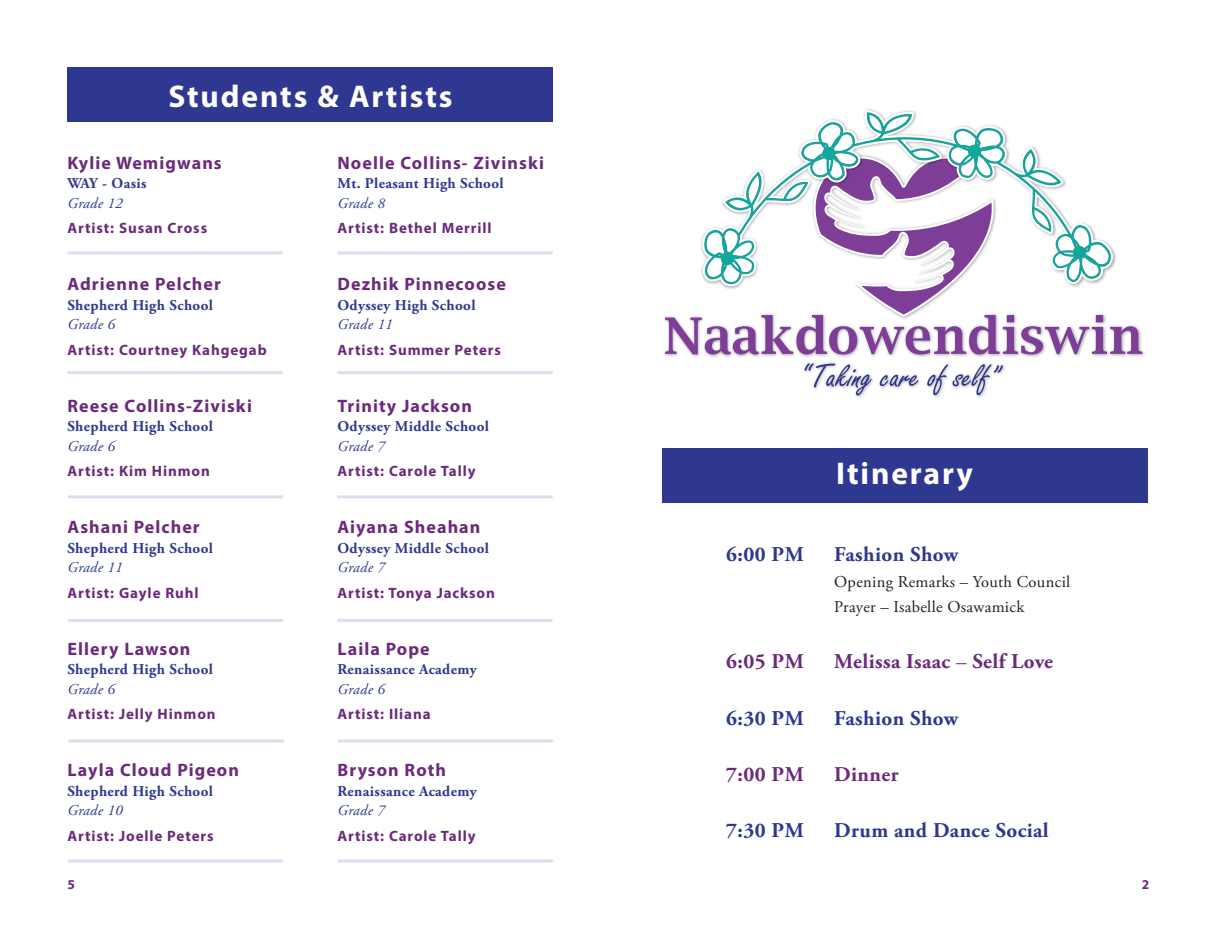
<style>
.page{position:relative;width:1215px;height:945px;background:#fff}
.page>*{position:absolute;margin:0;border:0;box-sizing:border-box;transform-origin:0 0}
.t1{font:700 31.5px "Myriad Pro";letter-spacing:.06em;color:#fff}
.t2{font:700 21px "Adobe Garamond Pro";letter-spacing:.02em;color:#2f3890}
.t3{font:700 21px "Adobe Garamond Pro";letter-spacing:.02em;color:#6b2a7b}
.t4{font:700 18px "Myriad Pro";letter-spacing:.06em;color:#6b2a7b}
.t5{font:16.5px/25.5px "Adobe Garamond Pro";letter-spacing:.02em;color:#231f20}
.t6{font:700 15px "Myriad Pro";letter-spacing:.06em;color:#6b2a7b}
.t7{font:700 15px "Adobe Garamond Pro";letter-spacing:.025em;color:#2f3890}
.t8{font:italic 15px "Adobe Garamond Pro";letter-spacing:.025em;color:#2f3890}
.t9{font:700 13.5px "Myriad Pro";color:#6b2a7b}
.s1{font-weight:400}
</style>
<div class="page">
<div style="left:68px;top:68px;width:486px;height:54px;background:#2f3890"></div>
<img style="left:664px;top:317px;width:481px;height:40px">
<img style="left:804px;top:362px;width:201px;height:36px">
<svg style="left:805px;top:363px;width:67px;height:32px"></svg>
<svg style="left:880px;top:375px;width:38px;height:12px"></svg>
<svg style="left:927px;top:364px;width:76px;height:31px"></svg>
<svg style="left:665px;top:115px;width:477px;height:240px"></svg>
<div style="left:662px;top:448px;width:486px;height:54px;background:#2f3890"></div>
<hr style="left:69px;top:495px;width:213px;height:3px;background:#dfddee">
<hr style="left:338px;top:495px;width:213px;height:3px;background:#dfddee">
<hr style="left:69px;top:619px;width:213px;height:3px;background:#dfddee">
<hr style="left:338px;top:619px;width:213px;height:3px;background:#dfddee">
<hr style="left:70px;top:740px;width:213px;height:2px;background:#dfddee">
<hr style="left:339px;top:740px;width:213px;height:2px;background:#dfddee">
<hr style="left:69px;top:860px;width:213px;height:2px;background:#dfddee">
<hr style="left:339px;top:860px;width:213px;height:2px;background:#dfddee">
<hr style="left:69px;top:251px;width:213px;height:3px;background:#dfddee">
<hr style="left:69px;top:371px;width:213px;height:3px;background:#dfddee">
<hr style="left:339px;top:251px;width:213px;height:3px;background:#dfddee">
<hr style="left:339px;top:371px;width:213px;height:3px;background:#dfddee">
<h1 class="t1" style="left:168px;top:75px;width:286px">Students &amp; Artists</h1>
<p class="t4" style="left:68px;top:151px;width:156px">Kylie Wemigwans</p>
<p class="t7" style="left:68px;top:175px;width:80px">WAY - Oasis</p>
<p class="t8" style="left:68px;top:194px;width:57px">Grade 12</p>
<p class="t6" style="left:68px;top:218px;width:141px">Artist: Susan Cross</p>
<p class="t4" style="left:68px;top:272px;width:155px">Adrienne Pelcher</p>
<p class="t7" style="left:68px;top:296px;width:147px">Shepherd High School</p>
<p class="t8" style="left:68px;top:315px;width:49px">Grade 6</p>
<p class="t6" style="left:68px;top:340px;width:201px">Artist: Courtney Kahgegab</p>
<p class="t4" style="left:68px;top:394px;width:186px">Reese Collins-Ziviski</p>
<p class="t7" style="left:68px;top:418px;width:147px">Shepherd High School</p>
<p class="t8" style="left:68px;top:437px;width:49px">Grade 6</p>
<p class="t6" style="left:68px;top:461px;width:144px">Artist: Kim Hinmon</p>
<p class="t4" style="left:68px;top:515px;width:134px">Ashani Pelcher</p>
<p class="t7" style="left:68px;top:539px;width:147px">Shepherd High School</p>
<p class="t8" style="left:68px;top:558px;width:57px">Grade 11</p>
<p class="t6" style="left:68px;top:583px;width:133px">Artist: Gayle Ruhl</p>
<p class="t4" style="left:68px;top:637px;width:124px">Ellery Lawson</p>
<p class="t7" style="left:68px;top:661px;width:147px">Shepherd High School</p>
<p class="t8" style="left:68px;top:680px;width:49px">Grade 6</p>
<p class="t6" style="left:68px;top:704px;width:150px">Artist: Jelly Hinmon</p>
<p class="t4" style="left:68px;top:758px;width:173px">Layla Cloud Pigeon</p>
<p class="t7" style="left:68px;top:782px;width:147px">Shepherd High School</p>
<p class="t8" style="left:68px;top:801px;width:57px">Grade 10</p>
<p class="t6" style="left:68px;top:826px;width:148px">Artist: Joelle Peters</p>
<p class="t4" style="left:338px;top:151px;width:208px">Noelle Collins- Zivinski</p>
<p class="t7" style="left:338px;top:175px;width:168px">Mt. Pleasant High School</p>
<p class="t8" style="left:338px;top:194px;width:49px">Grade 8</p>
<p class="t6" style="left:338px;top:218px;width:156px">Artist: Bethel Merrill</p>
<p class="t4" style="left:338px;top:272px;width:170px">Dezhik Pinnecoose</p>
<p class="t7" style="left:338px;top:296px;width:140px">Odyssey High School</p>
<p class="t8" style="left:338px;top:315px;width:57px">Grade 11</p>
<p class="t6" style="left:338px;top:340px;width:165px">Artist: Summer Peters</p>
<p class="t4" style="left:338px;top:394px;width:136px">Trinity Jackson</p>
<p class="t7" style="left:338px;top:418px;width:153px">Odyssey Middle School</p>
<p class="t8" style="left:338px;top:437px;width:49px">Grade 7</p>
<p class="t6" style="left:338px;top:461px;width:140px">Artist: Carole Tally</p>
<p class="t4" style="left:338px;top:515px;width:144px">Aiyana Sheahan</p>
<p class="t7" style="left:338px;top:539px;width:153px">Odyssey Middle School</p>
<p class="t8" style="left:338px;top:558px;width:49px">Grade 7</p>
<p class="t6" style="left:338px;top:583px;width:159px">Artist: Tonya Jackson</p>
<p class="t4" style="left:338px;top:637px;width:94px">Laila Pope</p>
<p class="t7" style="left:338px;top:661px;width:141px">Renaissance Academy</p>
<p class="t8" style="left:338px;top:680px;width:49px">Grade 6</p>
<p class="t6" style="left:338px;top:704px;width:95px">Artist: Iliana</p>
<p class="t4" style="left:338px;top:758px;width:110px">Bryson Roth</p>
<p class="t7" style="left:338px;top:782px;width:141px">Renaissance Academy</p>
<p class="t8" style="left:338px;top:801px;width:49px">Grade 7</p>
<p class="t6" style="left:338px;top:826px;width:140px">Artist: Carole Tally</p>
<h1 class="t1" style="left:836px;top:453px;width:138px">Itinerary</h1>
<h2 class="t2" style="left:726px;top:542px;width:79px">6:00 PM</h2>
<h2 class="t2" style="left:834px;top:542px;width:125px">Fashion Show</h2>
<p class="t5" style="left:834px;top:569px;width:238px">Opening Remarks – Youth Council<br>Prayer – Isabelle Osawamick</p>
<h2 class="t3" style="left:726px;top:650px;width:79px">6:05 PM</h2>
<h2 class="t3" style="left:834px;top:650px;width:220px">Melissa Isaac <span class="s1">–</span> Self Love</h2>
<h2 class="t2" style="left:726px;top:706px;width:79px">6:30 PM</h2>
<h2 class="t2" style="left:834px;top:706px;width:125px">Fashion Show</h2>
<h2 class="t3" style="left:726px;top:762px;width:79px">7:00 PM</h2>
<h2 class="t3" style="left:834px;top:762px;width:66px">Dinner</h2>
<h2 class="t2" style="left:726px;top:818px;width:79px">7:30 PM</h2>
<h2 class="t2" style="left:834px;top:818px;width:216px">Drum and Dance Social</h2>
<p class="t9" style="left:68px;top:876px;width:9px">5</p>
<p class="t9" style="left:1142px;top:876px;width:9px">2</p>
</div>
